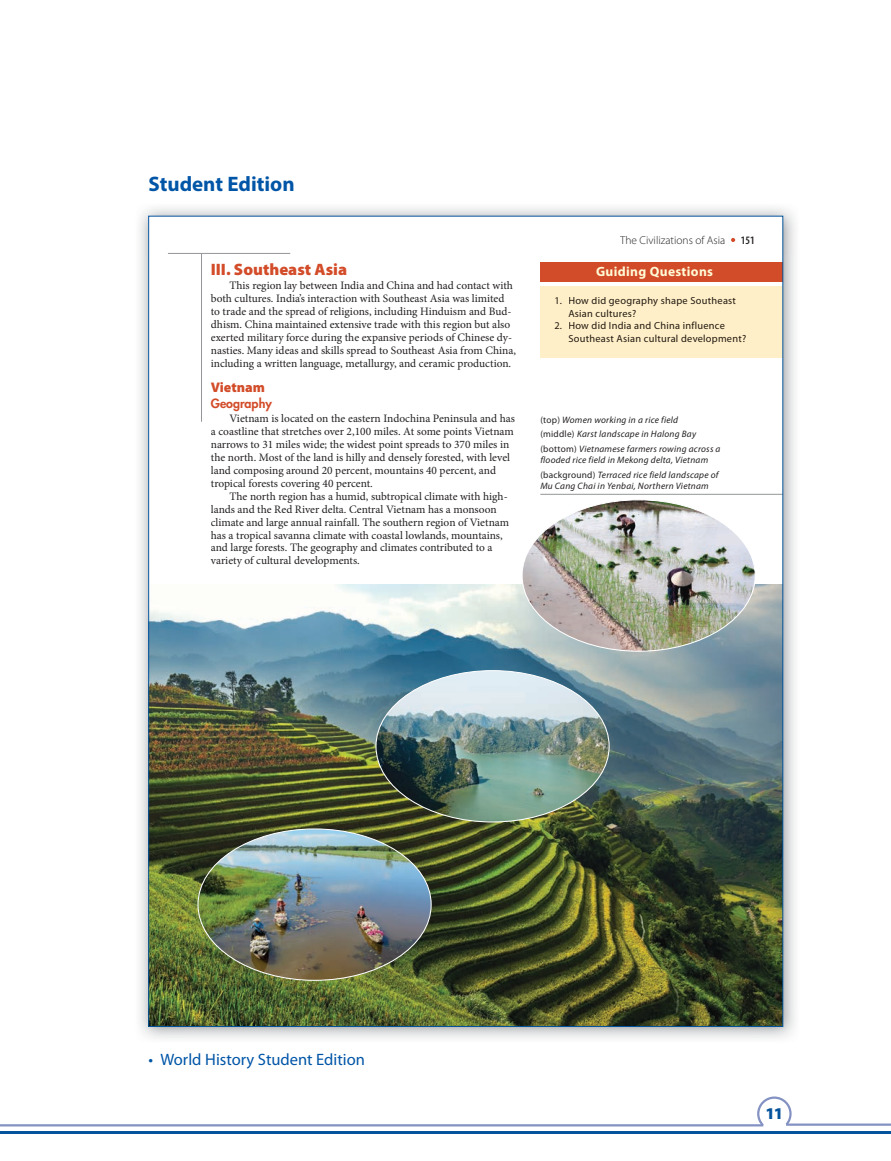
<style>
.page{position:relative;width:891px;height:1161px;background:#fff}
.page>*{position:absolute;margin:0;border:0;box-sizing:border-box;transform-origin:0 0}
.t1{font:700 21px "Myriad Pro";color:#0155a7}
.t2{font:16.5px "Myriad Pro";color:#0155a7}
.t3{font:900 16.5px "Myriad Pro";color:#d34c29}
.t4{font:900 16.5px "Myriad Pro";color:#04539c}
.t5{font:900 13.95px "Myriad Pro";color:#d34c29}
.t6{font:700 13.5px "Myriad Pro";letter-spacing:.025em;color:#fffbd6}
.t7{font:800 12.45px "Futura Std";color:#d34c29}
.t8{font:11.4px/12.9px "Minion Pro";color:#231f20}
.t9{font:300 11.4px "Myriad Pro";color:#231f20}
.t10{font:600 condensed 11.4px "Myriad Pro";color:#231f20}
.t11{font:10.35px/12.5px "Myriad Pro";letter-spacing:.025em;color:#211a10}
.t12{font:italic 9.3px/14.5px "Myriad Pro";letter-spacing:.025em;color:#231f20}
.s1{font-style:normal}
</style>
<div class="page">
<hr style="left:0;top:1131px;width:891px;height:3px;background:#04539c">
<hr style="left:0;top:1124px;width:763px;height:2px;background:#8492c3">
<svg style="left:756px;top:1096px;width:37px;height:31px"></svg>
<hr style="left:786px;top:1124px;width:105px;height:2px;background:#8492c3">
<img style="left:139px;top:207px;width:656px;height:47px">
<img style="left:749px;top:254px;width:46px;height:785px">
<div style="left:149px;top:216px;width:634px;height:811px;background:#fff"></div>
<img style="left:150px;top:584px;width:631px;height:441px">
<img style="left:376px;top:671px;width:233px;height:151px">
<img style="left:198px;top:829px;width:233px;height:151px">
<img style="left:522px;top:501px;width:233px;height:150px">
<hr style="left:540px;top:494px;width:243px;height:1px;background:#939598">
<hr style="left:201px;top:253px;width:1px;height:169px;background:#939598">
<hr style="left:168px;top:253px;width:122px;height:1px;background:#939598">
<div style="left:540px;top:286px;width:243px;height:72px;background:#ffefc9"></div>
<div style="left:540px;top:263px;width:243px;height:19px;background:#d34c29"></div>
<svg style="left:731px;top:238px;width:4px;height:4px"></svg>
<h1 class="t1" style="left:148px;top:170px;width:148px">Student Edition</h1>
<h2 class="t3" style="left:211px;top:259px;width:138px">III. Southeast Asia</h2>
<p class="t8" style="left:211px;top:279px;width:307px;text-indent:19px">This region lay between India and China and had contact with both cultures. India’s interaction with Southeast Asia was limited to trade and the spread of religions, including Hinduism and Bud&shy;dhism. China maintained extensive trade with this region but also exerted military force during the expansive periods of Chinese dy&shy;nasties. Many ideas and skills spread to Southeast Asia from China, including a written language, metallurgy, and ceramic production.</p>
<p class="t5" style="left:211px;top:378px;width:56px">Vietnam</p>
<p class="t7" style="left:211px;top:396px;width:63px">Geography</p>
<p class="t8" style="left:211px;top:412px;width:306px;text-indent:19px">Vietnam is located on the eastern Indochina Peninsula and has a coastline that stretches over 2,100 miles. At some points Vietnam narrows to 31 miles wide; the widest point spreads to 370 miles in the north. Most of the land is hilly and densely forested, with level land composing around 20 percent, mountains 40 percent, and tropical forests covering 40 percent.</p>
<p class="t8" style="left:211px;top:490px;width:300px;text-indent:19px">The north region has a humid, subtropical climate with high&shy;lands and the Red River delta. Central Vietnam has a monsoon climate and large annual rainfall. The southern region of Vietnam has a tropical savanna climate with coastal lowlands, mountains, and large forests. The geography and climates contributed to a variety of cultural developments.</p>
<p class="t9" style="left:620px;top:233px;width:107px">The Civilizations of Asia</p>
<p class="t10" style="left:741px;top:233px;width:15px">151</p>
<p class="t6" style="left:596px;top:263px;width:119px">Guiding Questions</p>
<p class="t11" style="left:568px;top:295px;width:169px;text-indent:-14px">1. How did geography shape Southeast<br>Asian cultures?</p>
<p class="t11" style="left:568px;top:320px;width:179px;text-indent:-14px">2. How did India and China influence<br>Southeast Asian cultural development?</p>
<p class="t12" style="left:540px;top:412px;width:182px"><span class="s1">(top)</span> Women working in a rice field<br><span class="s1">(middle)</span> Karst landscape in Halong Bay <span class="s1">(bottom)</span> Vietnamese farmers rowing across a</p>
<p class="t12" style="left:540px;top:452px;width:180px">flooded rice field in Mekong delta, Vietnam <span class="s1">(background)</span> Terraced rice field landscape of</p>
<p class="t12" style="left:540px;top:478px;width:170px">Mu Cang Chai in Yenbai, Northern Vietnam</p>
<h2 class="t2" style="left:148px;top:1051px;width:218px">• World History Student Edition</h2>
<h2 class="t4" style="left:765px;top:1104px;width:20px">11</h2>
</div>
